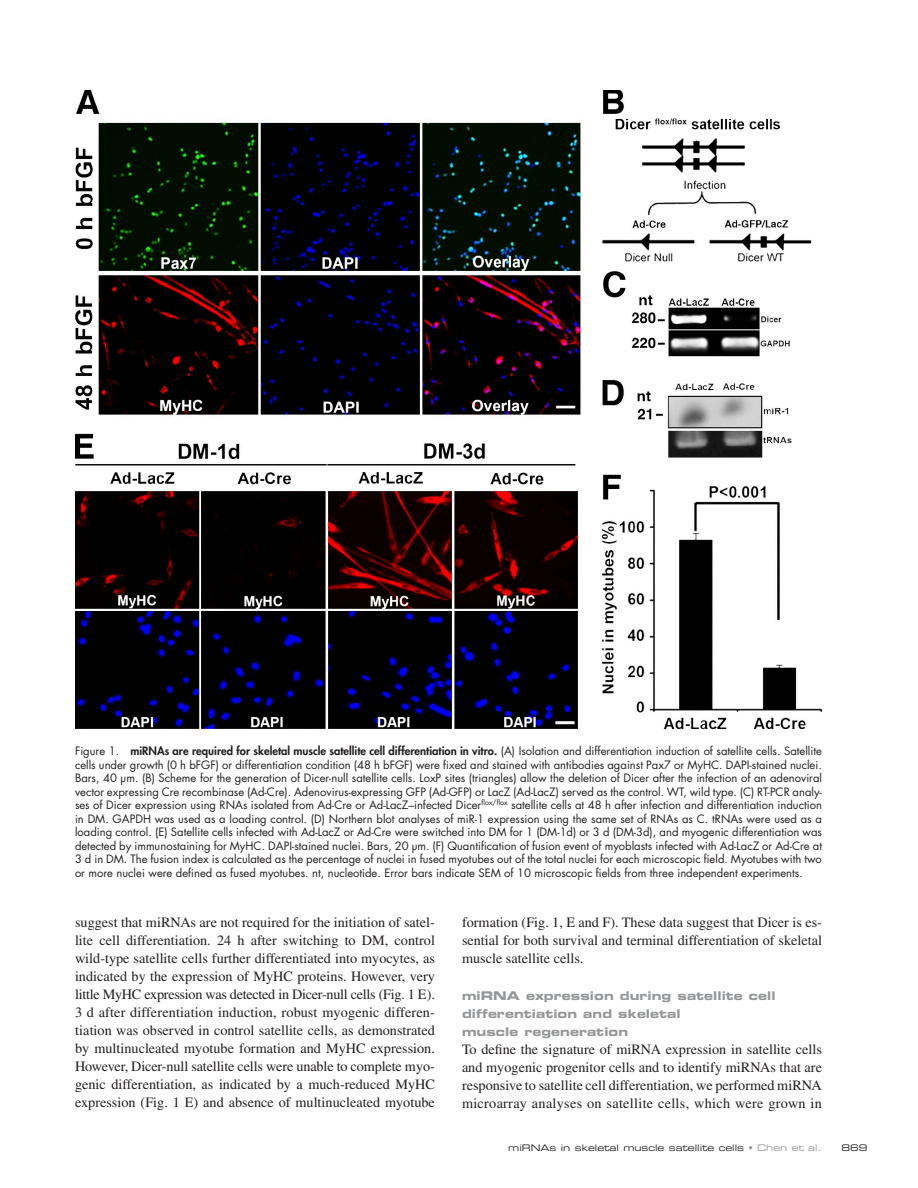
<style>
.page{position:relative;width:918px;height:1188px;background:#fff}
.page>*{position:absolute;margin:0;border:0;box-sizing:border-box;transform-origin:0 0}
.t1{font:14.25px/18px "Times LT Std";color:#231f20;text-align:justify}
.t2{font:12px/18px "Eurostile LT Std Bold Ex 2";letter-spacing:.005em;color:#949698}
.t3{font:11.25px/13.5px "Futura Std";color:#231f20;text-align:justify}
.t4{font:9px "Eurostile LT Std Ex 2";color:#231f20}
.s1{font-weight:800}
.s2{color:#949698}
</style>
<div class="page">
<img style="left:75px;top:90px;width:747px;height:638px">
<p class="t3" style="left:75px;top:745px;width:749px">Figure 1. <span class="s1">miRNAs are required for skeletal muscle satellite cell differentiation in vitro.</span> (A) Isolation and differentiation induction of satellite cells. Satellite cells under growth (0 h bFGF) or differentiation condition (48 h bFGF) were fixed and stained with antibodies against Pax7 or MyHC. DAPI-stained nuclei.<br>Bars, 40 µm. (B) Scheme for the generation of Dicer-null satellite cells. LoxP sites (triangles) allow the deletion of Dicer after the infection of an adenoviral vector expressing Cre recombinase (Ad-Cre). Adenovirus-expressing GFP (Ad-GFP) or LacZ (Ad-LacZ) served as the control. WT, wild type. (C) RT-PCR analy&shy;ses of Dicer expression using RNAs isolated from Ad-Cre or Ad-LacZ–infected Dicer<sup>flox/flox</sup> satellite cells at 48 h after infection and differentiation induction in DM. GAPDH was used as a loading control. (D) Northern blot analyses of miR-1 expression using the same set of RNAs as C. tRNAs were used as a loading control. (E) Satellite cells infected with Ad-LacZ or Ad-Cre were switched into DM for 1 (DM-1d) or 3 d (DM-3d), and myogenic differentiation was detected by immunostaining for MyHC. DAPI-stained nuclei. Bars, 20 µm. (F) Quantification of fusion event of myoblasts infected with Ad-LacZ or Ad-Cre at 3 d in DM. The fusion index is calculated as the percentage of nuclei in fused myotubes out of the total nuclei for each microscopic field. Myotubes with two or more nuclei were defined as fused myotubes. nt, nucleotide. Error bars indicate SEM of 10 microscopic fields from three independent experiments.</p>
<p class="t1" style="left:75px;top:914px;width:362px">suggest that miRNAs are not required for the initiation of satel&shy;lite cell differentiation. 24 h after switching to DM, control wild-type satellite cells further differentiated into myocytes, as indicated by the expression of MyHC proteins. However, very little MyHC expression was detected in Dicer-null cells (Fig. 1 E).<br>3 d after differentiation induction, robust myogenic differen&shy;tiation was observed in control satellite cells, as demonstrated by multinucleated myotube formation and MyHC expression.<br>However, Dicer-null satellite cells were unable to complete myo&shy;genic differentiation, as indicated by a much-reduced MyHC expression (Fig. 1 E) and absence of multinucleated myotube</p>
<p class="t1" style="left:462px;top:913px;width:362px">formation (Fig. 1, E and F). These data suggest that Dicer is es&shy;sential for both survival and terminal differentiation of skeletal muscle satellite cells.</p>
<p class="t2" style="left:462px;top:986px;width:315px">miRNA expression during satellite cell differentiation and skeletal<br>muscle regeneration</p>
<p class="t1" style="left:462px;top:1040px;width:362px">To define the signature of miRNA expression in satellite cells and myogenic progenitor cells and to identify miRNAs that are responsive to satellite cell differentiation, we performed miRNA microarray analyses on satellite cells, which were grown in</p>
<p class="t4" style="left:508px;top:1142px;width:315px">miRNAs in skeletal muscle satellite cells <span class="s2">• Chen et al.</span></p>
<p class="t4" style="left:842px;top:1142px;width:28px">869</p>
</div>
